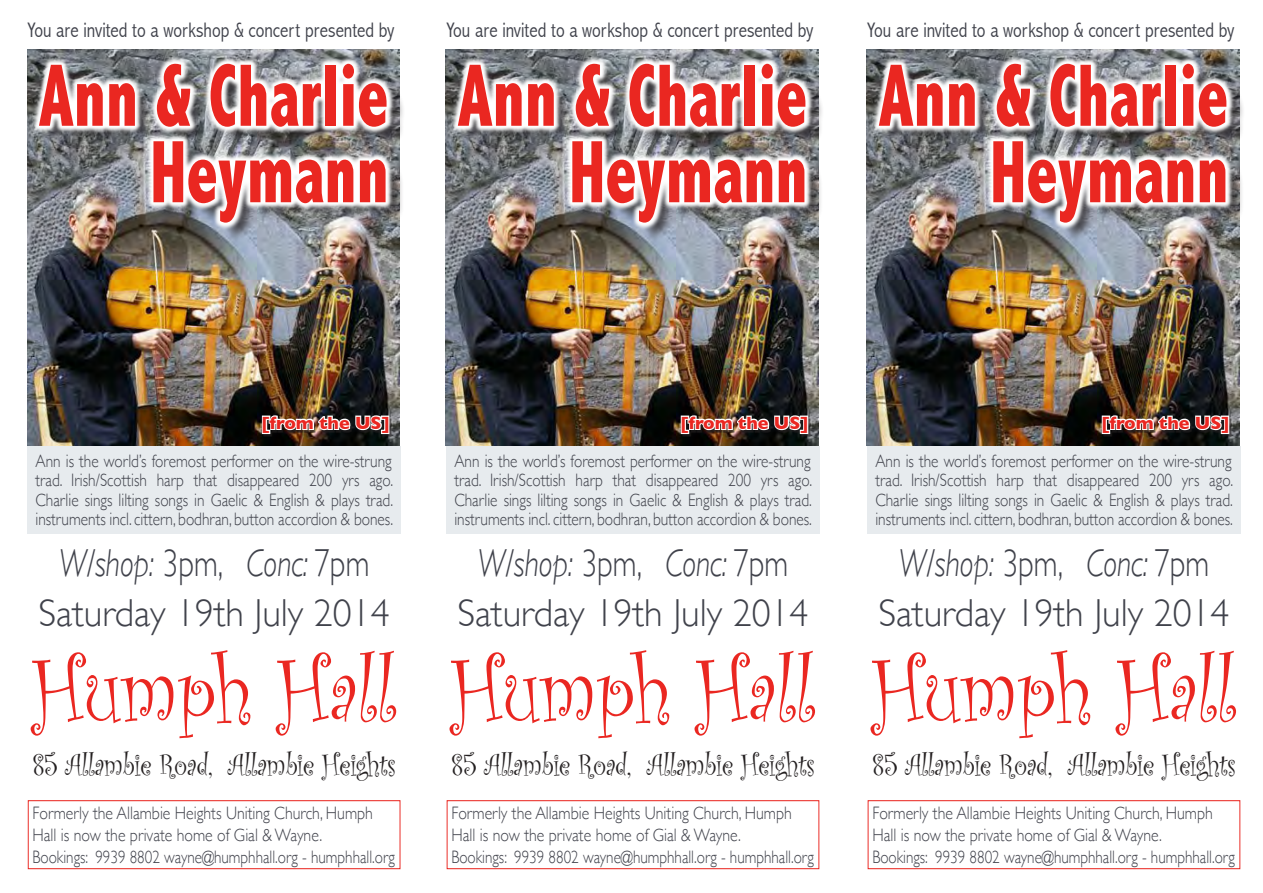
<style>
.page{position:relative;width:1263px;height:893px;background:#fff}
.page>*{position:absolute;margin:0;border:0;box-sizing:border-box;transform-origin:0 0}
.t1{font:93px "Curlz";color:#ea2721;scale:.86 1}
.t2{font:800 condensed 89.55px/76.5px "Abadi";color:#ea2721;text-align:right;scale:.75 1}
.t3{font:300 39px/49.5px "Gill Sans";color:#40424b;text-align:center;scale:.79 1}
.t4{font:31.5px "Curlz";letter-spacing:-.01em;color:#231f20;scale:.86 1}
.t5{font:300 condensed 21px "Abadi";color:#40424b}
.t6{font:300 18px/19.5px "Gill Sans";color:#40424b;text-align:justify;scale:.85 1}
.t7{font:300 18px/21.6px "Gill Sans";color:#40424b;scale:.88 1}
.t8{font:700 18px "Gill Sans";color:#ea2721}
.s1{font-style:italic}
</style>
<div class="page">
<img style="left:27px;top:50px;width:372px;height:396px">
<div style="left:28px;top:800px;width:372px;height:69px;border:1px solid #ea2721"></div>
<div style="left:27px;top:446px;width:373px;height:88px;background:#e7ebee"></div>
<div style="left:42px;top:66px;width:363px;height:175px;background:#231f20;opacity:.75"></div>
<svg style="left:31px;top:56px;width:364px;height:174px"></svg>
<div style="left:263px;top:416px;width:129px;height:20px;background:#231f20;opacity:.68"></div>
<img style="left:261px;top:414px;width:130px;height:21px">
<img style="left:446px;top:50px;width:372px;height:396px">
<div style="left:447px;top:800px;width:372px;height:69px;border:1px solid #ea2721"></div>
<div style="left:446px;top:446px;width:373px;height:88px;background:#e7ebee"></div>
<div style="left:461px;top:66px;width:363px;height:175px;background:#231f20;opacity:.75"></div>
<svg style="left:450px;top:56px;width:363px;height:174px"></svg>
<div style="left:682px;top:416px;width:129px;height:20px;background:#231f20;opacity:.68"></div>
<svg style="left:680px;top:414px;width:129px;height:21px"></svg>
<img style="left:867px;top:50px;width:372px;height:396px">
<div style="left:868px;top:800px;width:372px;height:69px;border:1px solid #ea2721"></div>
<div style="left:867px;top:446px;width:373px;height:88px;background:#e7ebee"></div>
<div style="left:882px;top:66px;width:363px;height:175px;background:#231f20;opacity:.75"></div>
<svg style="left:871px;top:56px;width:363px;height:174px"></svg>
<div style="left:1103px;top:416px;width:129px;height:20px;background:#231f20;opacity:.68"></div>
<img style="left:1100px;top:414px;width:130px;height:21px">
<p class="t5" style="left:27px;top:18px;width:368px">You are invited to a workshop &amp; concert presented by</p>
<h2 class="t2" style="left:39px;top:58px;width:468px">Ann &amp; Charlie<br>Heymann</h2>
<p class="t5" style="left:446px;top:18px;width:368px">You are invited to a workshop &amp; concert presented by</p>
<h2 class="t2" style="left:458px;top:58px;width:468px">Ann &amp; Charlie<br>Heymann</h2>
<p class="t5" style="left:867px;top:18px;width:368px">You are invited to a workshop &amp; concert presented by</p>
<h2 class="t2" style="left:878px;top:58px;width:468px">Ann &amp; Charlie<br>Heymann</h2>
<p class="t8" style="left:262px;top:408px;width:130px">[from the US]</p>
<p class="t6" style="left:36px;top:450px;width:422px">Ann is the world’s foremost performer on the wire-strung trad. Irish/Scottish harp that disappeared 200 yrs ago.<br>Charlie sings lilting songs in Gaelic &amp; English &amp; plays trad. instruments incl. cittern, bodhran, button accordion &amp; bones.</p>
<h3 class="t3" style="left:39px;top:537px;width:446px"><span class="s1">W/shop:</span> 3pm, <span class="s1">Conc:</span> 7pm<br>Saturday 19th July 2014</h3>
<h1 class="t1" style="left:31px;top:624px;width:425px">Humph Hall</h1>
<h3 class="t4" style="left:32px;top:743px;width:424px">85 Allambie Road, Allambie Heights</h3>
<p class="t7" style="left:33px;top:802px;width:413px">Formerly the Allambie Heights Uniting Church, Humph<br>Hall is now the private home of Gial &amp; Wayne.<br>Bookings: 9939 8802 wayne@humphhall.org - humphhall.org</p>
<p class="t8" style="left:680px;top:408px;width:130px">[from the US]</p>
<p class="t6" style="left:454px;top:450px;width:422px">Ann is the world’s foremost performer on the wire-strung trad. Irish/Scottish harp that disappeared 200 yrs ago.<br>Charlie sings lilting songs in Gaelic &amp; English &amp; plays trad. instruments incl. cittern, bodhran, button accordion &amp; bones.</p>
<h3 class="t3" style="left:457px;top:537px;width:446px"><span class="s1">W/shop:</span> 3pm, <span class="s1">Conc:</span> 7pm<br>Saturday 19th July 2014</h3>
<h1 class="t1" style="left:450px;top:624px;width:425px">Humph Hall</h1>
<h3 class="t4" style="left:451px;top:743px;width:424px">85 Allambie Road, Allambie Heights</h3>
<p class="t7" style="left:451px;top:802px;width:413px">Formerly the Allambie Heights Uniting Church, Humph<br>Hall is now the private home of Gial &amp; Wayne.<br>Bookings: 9939 8802 wayne@humphhall.org - humphhall.org</p>
<p class="t8" style="left:1101px;top:408px;width:130px">[from the US]</p>
<p class="t6" style="left:875px;top:450px;width:422px">Ann is the world’s foremost performer on the wire-strung trad. Irish/Scottish harp that disappeared 200 yrs ago.<br>Charlie sings lilting songs in Gaelic &amp; English &amp; plays trad. instruments incl. cittern, bodhran, button accordion &amp; bones.</p>
<h3 class="t3" style="left:878px;top:537px;width:446px"><span class="s1">W/shop:</span> 3pm, <span class="s1">Conc:</span> 7pm<br>Saturday 19th July 2014</h3>
<h1 class="t1" style="left:871px;top:624px;width:425px">Humph Hall</h1>
<h3 class="t4" style="left:872px;top:743px;width:424px">85 Allambie Road, Allambie Heights</h3>
<p class="t7" style="left:872px;top:802px;width:413px">Formerly the Allambie Heights Uniting Church, Humph<br>Hall is now the private home of Gial &amp; Wayne.<br>Bookings: 9939 8802 wayne@humphhall.org - humphhall.org</p>
</div>
